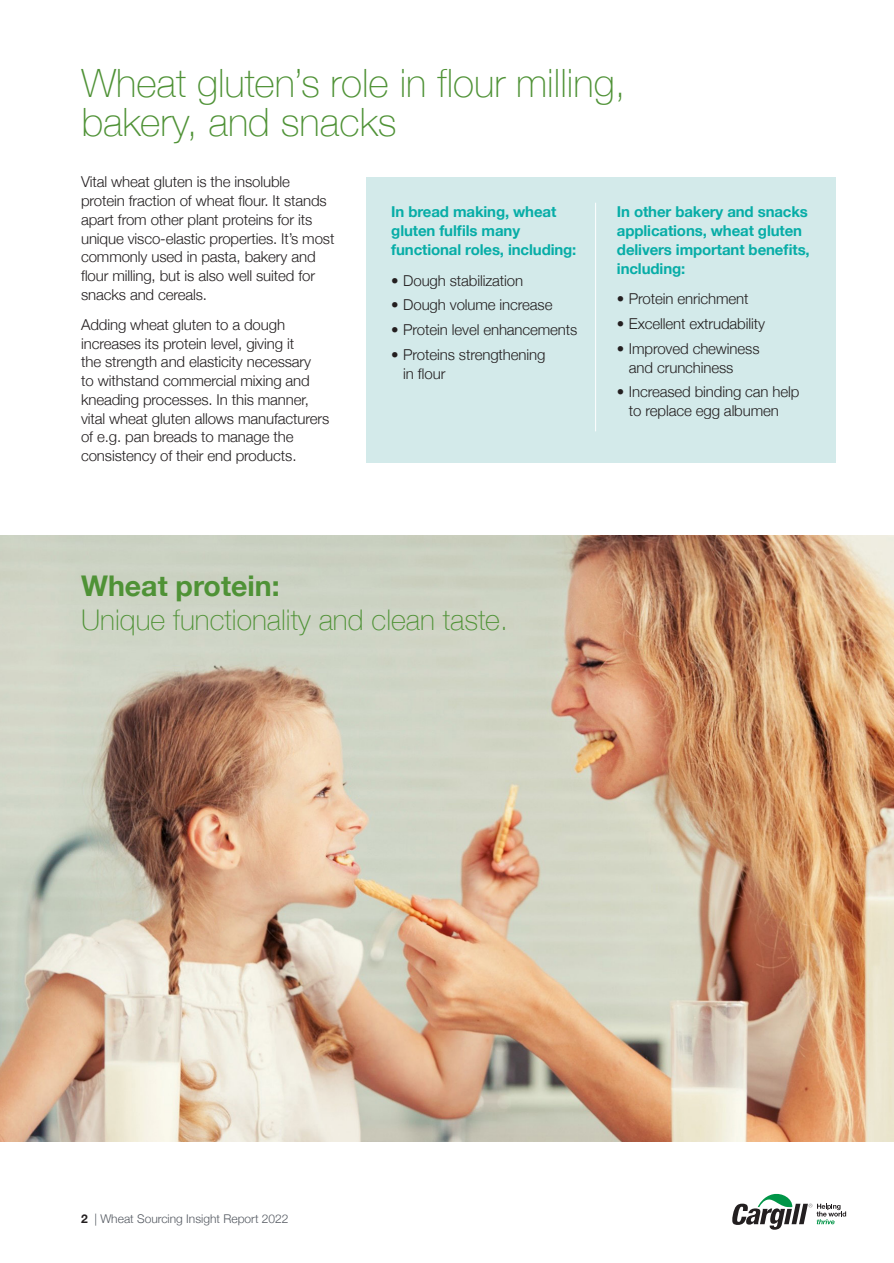
<style>
.page{position:relative;width:894px;height:1263px;background:#fff}
.page>*{position:absolute;margin:0;border:0;box-sizing:border-box;transform-origin:0 0}
.head{font:100 39px/39px "Helvetica Neue";color:#4f9236}
.head-2{font:100 28.5px "Helvetica Neue";color:#4f9236}
.head-3{font:700 28.5px "Helvetica Neue";color:#4f9236}
.body{font:300 15px/18.8px "Helvetica Neue";letter-spacing:-.01em;color:#231f20}
.body-2{font:700 15px/18.8px "Helvetica Neue";letter-spacing:-.01em;color:#07ada7}
.t1{font:300 12px "Helvetica Neue";color:#535860}
.s1{font-weight:700;color:#231f20}
</style>
<div class="page">
<svg style="left:732px;top:1193px;width:113px;height:36px"></svg>
<img style="left:0;top:536px;width:893px;height:605px">
<div style="left:365px;top:177px;width:470px;height:285px;background:#d3eaea"></div>
<hr style="left:595px;top:203px;width:1px;height:228px;background:#fff">
<p class="head" style="left:81px;top:62px;width:545px">Wheat gluten’s role in flour milling, bakery, and snacks</p>
<p class="body" style="left:81px;top:171px;width:255px">Vital wheat gluten is the insoluble protein fraction of wheat flour. It stands apart from other plant proteins for its unique visco-elastic properties. It’s most commonly used in pasta, bakery and flour milling, but is also well suited for snacks and cereals.</p>
<p class="body" style="left:81px;top:314px;width:249px">Adding wheat gluten to a dough increases its protein level, giving it<br>the strength and elasticity necessary<br>to withstand commercial mixing and kneading processes. In this manner, vital wheat gluten allows manufacturers of e.g. pan breads to manage the consistency of their end products.</p>
<p class="body-2" style="left:391px;top:203px;width:187px">In bread making, wheat gluten fulfils many functional roles, including:</p>
<p class="body" style="left:391px;top:270px;width:133px">• Dough stabilization</p>
<p class="body" style="left:391px;top:294px;width:163px">• Dough volume increase</p>
<p class="body" style="left:391px;top:319px;width:187px">• Protein level enhancements</p>
<p class="body" style="left:403px;top:344px;width:143px;text-indent:-12px">• Proteins strengthening in flour</p>
<p class="body-2" style="left:616px;top:203px;width:194px">In other bakery and snacks applications, wheat gluten delivers important benefits, including:</p>
<p class="body" style="left:616px;top:288px;width:133px">• Protein enrichment</p>
<p class="body" style="left:616px;top:313px;width:149px">• Excellent extrudability</p>
<p class="body" style="left:628px;top:338px;width:132px;text-indent:-12px">• Improved chewiness and crunchiness</p>
<p class="body" style="left:616px;top:381px;width:184px;text-align:center">• Increased binding can help to replace egg albumen</p>
<p class="head-3" style="left:81px;top:563px;width:200px">Wheat protein:</p>
<p class="head-2" style="left:81px;top:598px;width:428px">Unique functionality and clean taste.</p>
<p class="t1" style="left:81px;top:1209px;width:209px"><span class="s1">2</span> | Wheat Sourcing Insight Report 2022</p>
</div>
